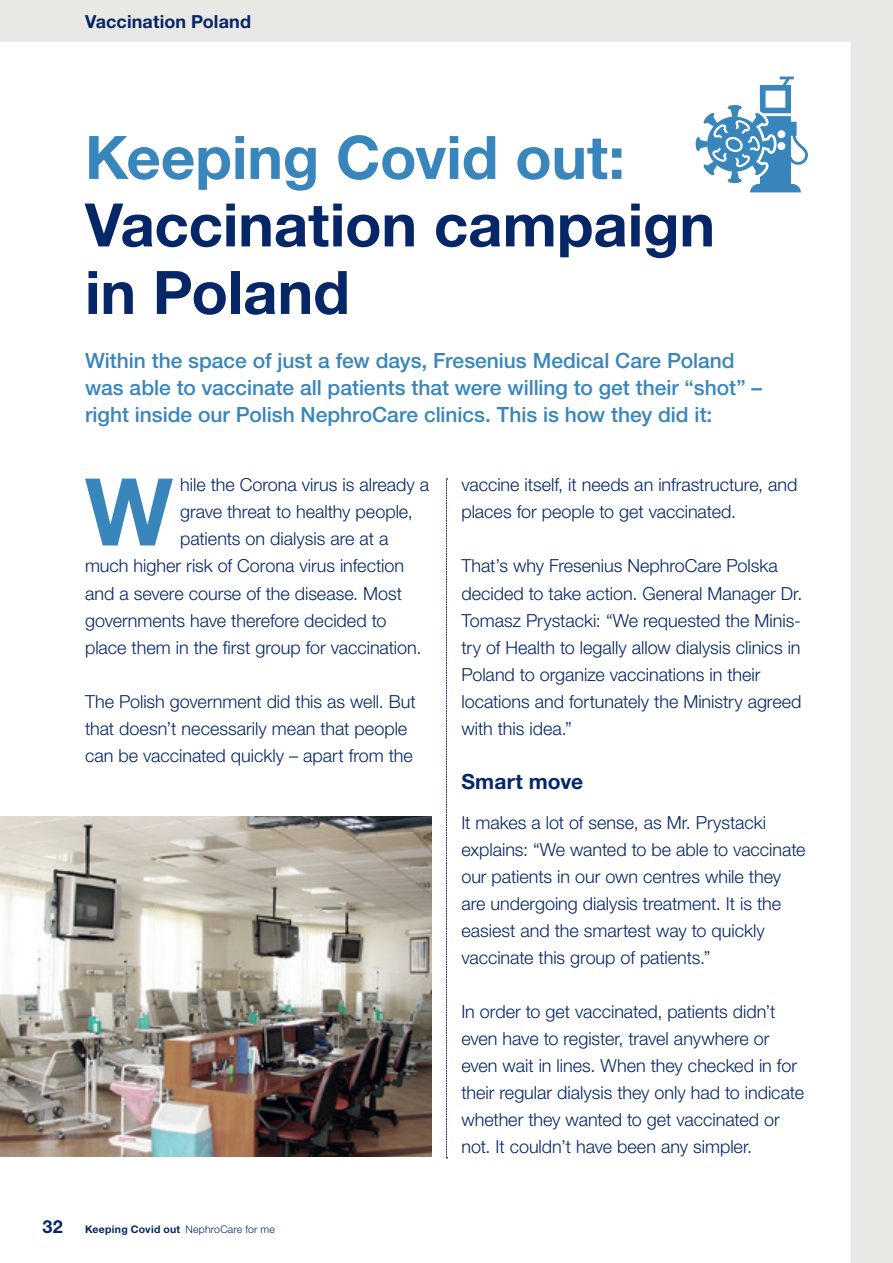
<style>
.page{position:relative;width:893px;height:1263px;background:#eae8e5}
.page>*{position:absolute;margin:0;border:0;box-sizing:border-box;transform-origin:0 0}
.t1{font:700 93.6px "Helvetica Neue LT Pro";color:#3986bc}
.t2{font:700 60px/67.5px "Helvetica Neue LT Pro";color:#052667}
.t3{font:700 60px "Helvetica Neue LT Pro";color:#3986bc}
.t4{font:500 21px/27px "Helvetica Neue LT Pro";color:#3986bc}
.t5{font:700 21px "Helvetica Neue LT Pro";letter-spacing:.005em;color:#052667}
.t6{font:300 18px/27px "Helvetica Neue LT Pro";color:#052667}
.t7{font:700 18px "Helvetica Neue LT Pro";letter-spacing:.005em;color:#052667}
.t8{font:700 10.5px "Helvetica Neue LT Pro";letter-spacing:.025em;color:#052667}
.s1{font-size:18px}
.s2{font-weight:300}
</style>
<div class="page">
<div style="left:0;top:43px;width:850px;height:1220px;background:#fff"></div>
<svg style="left:446px;top:479px;width:1px;height:679px"></svg>
<svg style="left:696px;top:77px;width:112px;height:115px"></svg>
<img style="left:0;top:817px;width:432px;height:340px">
<p class="t7" style="left:85px;top:10px;width:168px">Vaccination Poland</p>
<h2 class="t3" style="left:85px;top:120px;width:541px">Keeping Covid out:</h2>
<h2 class="t2" style="left:85px;top:190px;width:631px">Vaccination campaign in Poland</h2>
<p class="t4" style="left:85px;top:347px;width:678px">Within the space of just a few days, Fresenius Medical Care Poland was able to vaccinate all patients that were willing to get their “shot” – right inside our Polish NephroCare clinics. This is how they did it:</p>
<h1 class="t1" style="left:85px;top:453px;width:90px">W</h1>
<p class="t6" style="left:180px;top:471px;width:251px">hile the Corona virus is already a</p>
<p class="t6" style="left:180px;top:498px;width:234px">grave threat to healthy people,</p>
<p class="t6" style="left:180px;top:525px;width:210px">patients on dialysis are at a</p>
<p class="t6" style="left:85px;top:552px;width:320px">much higher risk of Corona virus infection</p>
<p class="t6" style="left:85px;top:579px;width:319px">and a severe course of the disease. Most</p>
<p class="t6" style="left:85px;top:606px;width:303px">governments have therefore decided to</p>
<p class="t6" style="left:85px;top:633px;width:338px">place them in the first group for vaccination.</p>
<p class="t6" style="left:85px;top:687px;width:332px">The Polish government did this as well. But that doesn’t necessarily mean that people can be vaccinated quickly – apart from the</p>
<p class="t8" style="left:43px;top:1223px;width:234px"><span class="s1">32</span> Keeping Covid out <span class="s2">NephroCare for me</span></p>
<p class="t6" style="left:461px;top:471px;width:338px">vaccine itself, it needs an infrastructure, and places for people to get vaccinated.</p>
<p class="t6" style="left:461px;top:552px;width:342px">That’s why Fresenius NephroCare Polska decided to take action. General Manager Dr.<br>Tomasz Prystacki: “We requested the Minis&shy;try of Health to legally allow dialysis clinics in Poland to organize vaccinations in their locations and fortunately the Ministry agreed with this idea.”</p>
<p class="t5" style="left:461px;top:768px;width:123px">Smart move</p>
<p class="t6" style="left:461px;top:809px;width:346px">It makes a lot of sense, as Mr. Prystacki explains: “We wanted to be able to vaccinate our patients in our own centres while they are undergoing dialysis treatment. It is the easiest and the smartest way to quickly vaccinate this group of patients.”</p>
<p class="t6" style="left:461px;top:998px;width:344px">In order to get vaccinated, patients didn’t even have to register, travel anywhere or even wait in lines. When they checked in for their regular dialysis they only had to indicate whether they wanted to get vaccinated or not. It couldn’t have been any simpler.</p>
</div>
